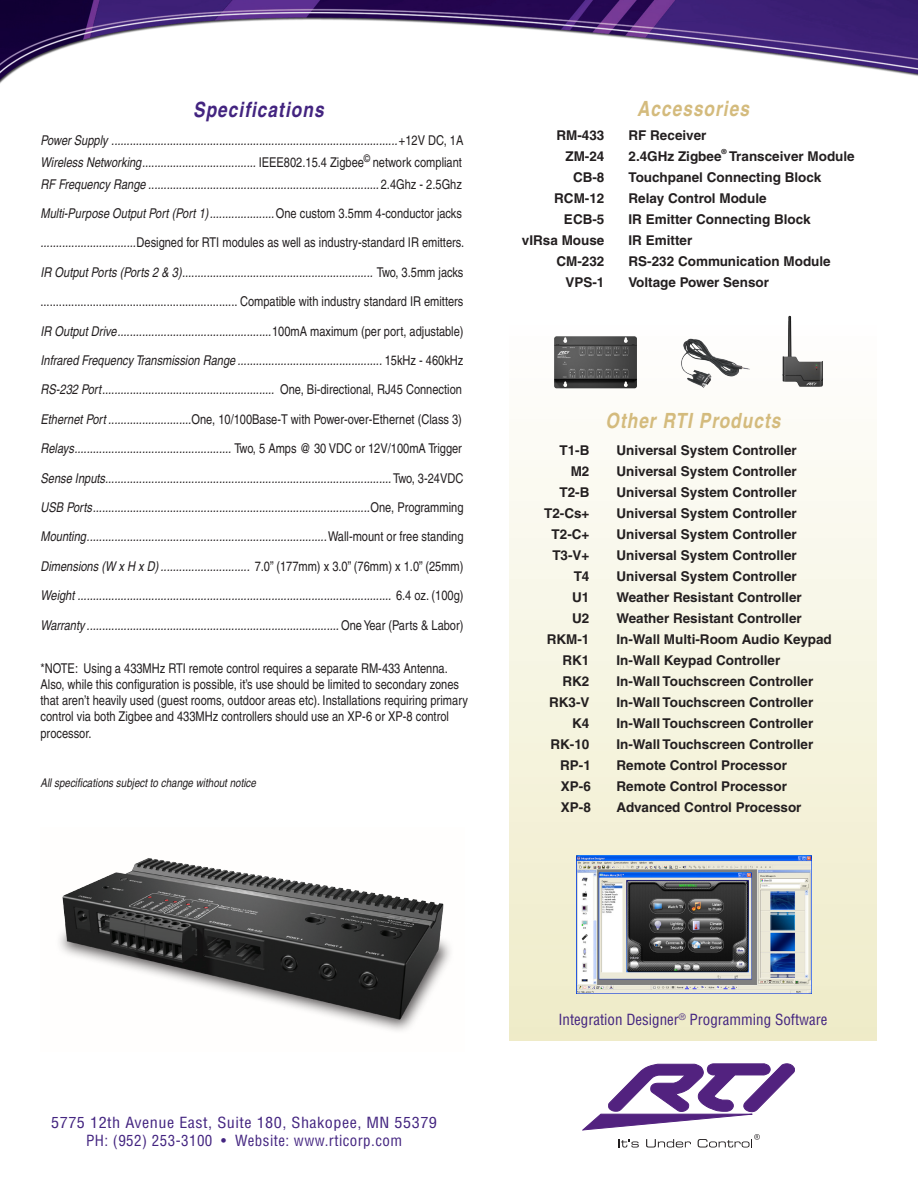
<style>
.page{position:relative;width:918px;height:1188px;background:#fff}
.page>*{position:absolute;margin:0;border:0;box-sizing:border-box;transform-origin:0 0}
.t1{font:italic 700 condensed 21px "Helvetica";letter-spacing:.05em;color:#d4bb7d}
.t2{font:italic 700 condensed 21px "Helvetica";letter-spacing:.05em;color:#432480}
.t3{font:condensed 15px "Helvetica";letter-spacing:.03em;color:#432480;scale:1.08 1}
.t4{font:condensed 15px "Helvetica";letter-spacing:.03em;color:#432480}
.t5{font:condensed 15px "Helvetica";color:#432480}
.t6{font:italic condensed 13.5px "Helvetica";color:#231f20}
.t7{font:700 13.5px "Helvetica";color:#231f20}
.t8{font:condensed 13.5px/16.2px "Helvetica";color:#231f20}
.t9{font:italic condensed 12px "Helvetica";color:#231f20}
.t10{font:700 7.05px "Helvetica";color:#231f20}
.s1{font-style:normal}
.s2{font-style:italic}
</style>
<div class="page">
<img style="left:0;top:0;width:918px;height:84px">
<div style="left:509px;top:90px;width:368px;height:951px;background:linear-gradient(to bottom,#fff,#efecca)"></div>
<svg style="left:582px;top:1064px;width:213px;height:84px"></svg>
<img style="left:59px;top:858px;width:392px;height:173px">
<img style="left:576px;top:855px;width:236px;height:139px">
<img style="left:539px;top:330px;width:114px;height:65px">
<img style="left:766px;top:312px;width:66px;height:84px">
<img style="left:680px;top:334px;width:73px;height:57px">
<p class="t2" style="left:193px;top:97px;width:132px">Specifications</p>
<p class="t6" style="left:40px;top:132px;width:425px">Power Supply .............................................................................................<span class="s1">+12V DC, 1A</span></p>
<p class="t6" style="left:40px;top:154px;width:423px">Wireless Networking..................................... <span class="s1">IEEE802.15.4 Zigbee</span><sup>©</sup> <span class="s1">network compliant</span></p>
<p class="t6" style="left:40px;top:176px;width:423px">RF Frequency Range ........................................................................... <span class="s1">2.4Ghz - 2.5Ghz</span></p>
<p class="t6" style="left:40px;top:206px;width:423px">Multi-Purpose Output Port (Port 1).....................<span class="s1">One custom 3.5mm 4-conductor jacks</span></p>
<p class="t8" style="left:40px;top:235px;width:425px"><span class="s2">...............................</span>Designed for RTI modules as well as industry-standard IR emitters.</p>
<p class="t6" style="left:40px;top:264px;width:425px">IR Output Ports (Ports 2 &amp; 3).............................................................. <span class="s1">Two, 3.5mm jacks</span></p>
<p class="t8" style="left:40px;top:293px;width:425px">................................................................ Compatible with industry standard IR emitters</p>
<p class="t6" style="left:40px;top:323px;width:425px">IR Output Drive..................................................<span class="s1">100mA maximum (per port, adjustable)</span></p>
<p class="t6" style="left:40px;top:353px;width:425px">Infrared Frequency Transmission Range ............................................... <span class="s1">15kHz - 460kHz</span></p>
<p class="t6" style="left:40px;top:382px;width:423px">RS-232 Port........................................................ <span class="s1">One, Bi-directional, RJ45 Connection</span></p>
<p class="t8" style="left:40px;top:411px;width:423px"><span class="s2">Ethernet Port ...........................</span>One, 10/100Base-T with Power-over-Ethernet (Class 3)</p>
<p class="t6" style="left:40px;top:441px;width:423px">Relays................................................... <span class="s1">Two, 5 Amps @ 30 VDC or 12V/100mA Trigger</span></p>
<p class="t6" style="left:40px;top:470px;width:425px">Sense Inputs............................................................................................. <span class="s1">Two, 3-24VDC</span></p>
<p class="t6" style="left:40px;top:500px;width:425px">USB Ports..........................................................................................<span class="s1">One, Programming</span></p>
<p class="t6" style="left:40px;top:529px;width:424px">Mounting..............................................................................<span class="s1">Wall-mount or free standing</span></p>
<p class="t6" style="left:40px;top:558px;width:425px">Dimensions (W x H x D) ............................. <span class="s1">7.0” (177mm) x 3.0” (76mm) x 1.0” (25mm)</span></p>
<p class="t6" style="left:40px;top:588px;width:425px">Weight ...................................................................................................... <span class="s1">6.4 oz. (100g)</span></p>
<p class="t6" style="left:40px;top:617px;width:425px">Warranty ..................................................................................<span class="s1">One Year (Parts &amp; Labor)</span></p>
<p class="t8" style="left:40px;top:660px;width:429px">*NOTE: Using a 433MHz RTI remote control requires a separate RM-433 Antenna.<br>Also, while this configuration is possible, it’s use should be limited to secondary zones that aren’t heavily used (guest rooms, outdoor areas etc). Installations requiring primary control via both Zigbee and 433MHz controllers should use an XP-6 or XP-8 control processor.</p>
<p class="t9" style="left:40px;top:776px;width:217px">All specifications subject to change without notice</p>
<p class="t1" style="left:637px;top:96px;width:113px">Accessories</p>
<p class="t7" style="left:556px;top:127px;width:50px">RM-433</p>
<p class="t7" style="left:629px;top:127px;width:80px">RF Receiver</p>
<p class="t7" style="left:565px;top:148px;width:41px">ZM-24</p>
<p class="t7" style="left:629px;top:148px;width:95px">2.4GHz Zigbee</p>
<p class="t10" style="left:722px;top:147px;width:7px">®</p>
<p class="t7" style="left:729px;top:148px;width:127px">Transceiver Module</p>
<p class="t7" style="left:573px;top:169px;width:33px">CB-8</p>
<p class="t7" style="left:629px;top:169px;width:194px">Touchpanel Connecting Block</p>
<p class="t7" style="left:554px;top:190px;width:52px">RCM-12</p>
<p class="t7" style="left:629px;top:190px;width:140px">Relay Control Module</p>
<p class="t7" style="left:564px;top:211px;width:42px">ECB-5</p>
<p class="t7" style="left:629px;top:211px;width:184px">IR Emitter Connecting Block</p>
<p class="t7" style="left:522px;top:232px;width:84px">vIRsa Mouse</p>
<p class="t7" style="left:629px;top:232px;width:65px">IR Emitter</p>
<p class="t7" style="left:556px;top:253px;width:50px">CM-232</p>
<p class="t7" style="left:629px;top:253px;width:204px">RS-232 Communication Module</p>
<p class="t7" style="left:565px;top:274px;width:41px">VPS-1</p>
<p class="t7" style="left:629px;top:274px;width:142px">Voltage Power Sensor</p>
<p class="t1" style="left:606px;top:408px;width:176px">Other RTI Products</p>
<p class="t7" style="left:560px;top:442px;width:31px">T1-B</p>
<p class="t7" style="left:616px;top:442px;width:182px">Universal System Controller</p>
<p class="t7" style="left:571px;top:463px;width:20px">M2</p>
<p class="t7" style="left:616px;top:463px;width:182px">Universal System Controller</p>
<p class="t7" style="left:560px;top:484px;width:31px">T2-B</p>
<p class="t7" style="left:616px;top:484px;width:182px">Universal System Controller</p>
<p class="t7" style="left:544px;top:505px;width:47px">T2-Cs+</p>
<p class="t7" style="left:616px;top:505px;width:182px">Universal System Controller</p>
<p class="t7" style="left:552px;top:526px;width:39px">T2-C+</p>
<p class="t7" style="left:616px;top:526px;width:182px">Universal System Controller</p>
<p class="t7" style="left:552px;top:547px;width:39px">T3-V+</p>
<p class="t7" style="left:616px;top:547px;width:182px">Universal System Controller</p>
<p class="t7" style="left:574px;top:568px;width:17px">T4</p>
<p class="t7" style="left:616px;top:568px;width:182px">Universal System Controller</p>
<p class="t7" style="left:572px;top:589px;width:19px">U1</p>
<p class="t7" style="left:616px;top:589px;width:187px">Weather Resistant Controller</p>
<p class="t7" style="left:572px;top:610px;width:19px">U2</p>
<p class="t7" style="left:616px;top:610px;width:187px">Weather Resistant Controller</p>
<p class="t7" style="left:547px;top:631px;width:44px">RKM-1</p>
<p class="t7" style="left:616px;top:631px;width:217px">In-Wall Multi-Room Audio Keypad</p>
<p class="t7" style="left:562px;top:652px;width:28px">RK1</p>
<p class="t7" style="left:616px;top:652px;width:165px">In-Wall Keypad Controller</p>
<p class="t7" style="left:562px;top:673px;width:28px">RK2</p>
<p class="t7" style="left:616px;top:673px;width:198px">In-Wall Touchscreen Controller</p>
<p class="t7" style="left:549px;top:694px;width:42px">RK3-V</p>
<p class="t7" style="left:616px;top:694px;width:198px">In-Wall Touchscreen Controller</p>
<p class="t7" style="left:572px;top:715px;width:19px">K4</p>
<p class="t7" style="left:616px;top:715px;width:198px">In-Wall Touchscreen Controller</p>
<p class="t7" style="left:550px;top:736px;width:41px">RK-10</p>
<p class="t7" style="left:616px;top:736px;width:198px">In-Wall Touchscreen Controller</p>
<p class="t7" style="left:560px;top:757px;width:32px">RP-1</p>
<p class="t7" style="left:616px;top:757px;width:172px">Remote Control Processor</p>
<p class="t7" style="left:561px;top:778px;width:32px">XP-6</p>
<p class="t7" style="left:616px;top:778px;width:172px">Remote Control Processor</p>
<p class="t7" style="left:561px;top:799px;width:32px">XP-8</p>
<p class="t7" style="left:616px;top:799px;width:187px">Advanced Control Processor</p>
<p class="t3" style="left:51px;top:1113px;width:359px">5775 12th Avenue East, Suite 180, Shakopee, MN 55379</p>
<p class="t4" style="left:86px;top:1131px;width:318px">PH: (952) 253-3100 • Website: www.rticorp.com</p>
<p class="t5" style="left:558px;top:1010px;width:271px">Integration Designer<sup>®</sup> Programming Software</p>
</div>
